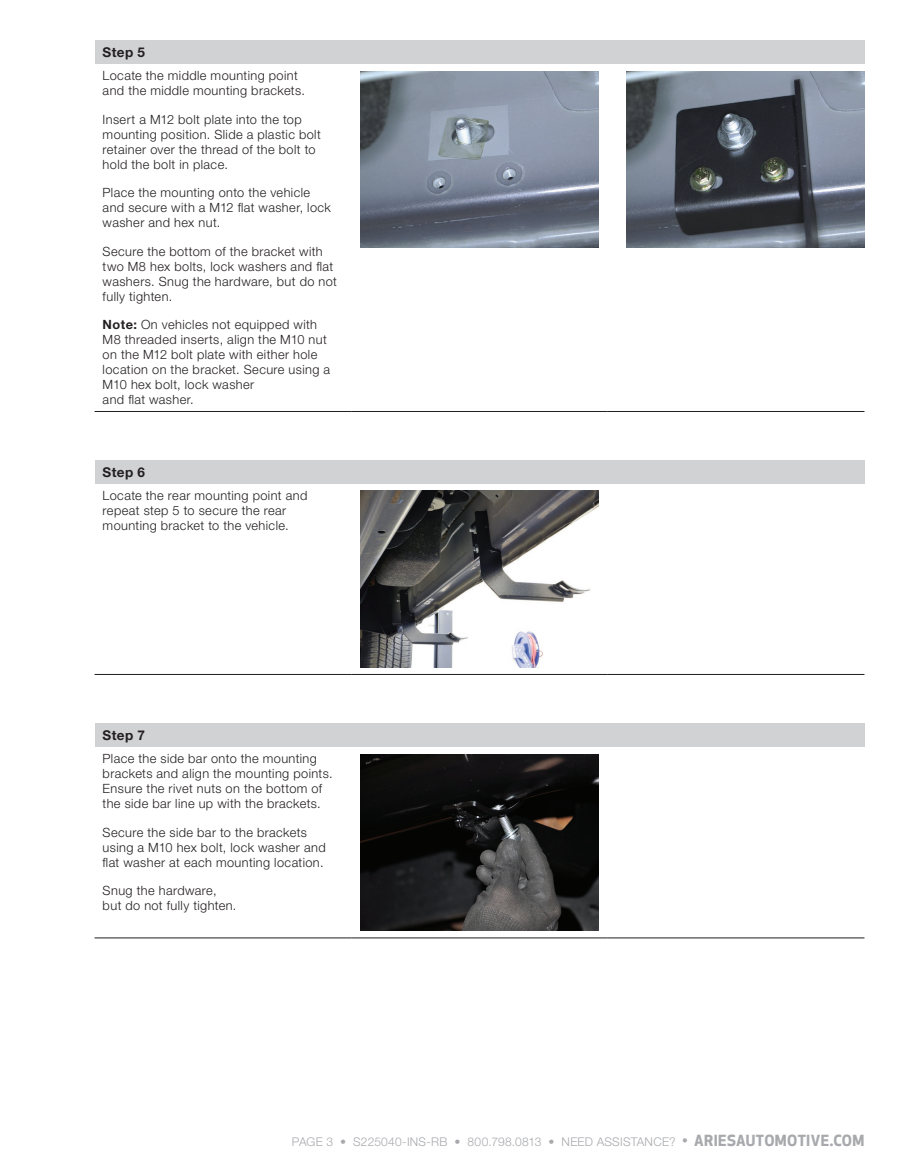
<style>
.page{position:relative;width:905px;height:1175px;background:#fff}
.page>*{position:absolute;margin:0;border:0;box-sizing:border-box;transform-origin:0 0}
.t1{font:700 13.5px "Helvetica Neue LT Std";letter-spacing:.03em;color:#231f20}
.t2{font:300 12.75px/15px "Helvetica Neue LT Std";letter-spacing:.03em;color:#231f20}
.t3{font:300 12px "Helvetica Neue LT Std";letter-spacing:.02em;color:#a8a9ad}
.s1{font-weight:700}
.s2{font-family:"Apex New";font-weight:500;font-size:15px}
.s3{font-family:"Apex New";font-weight:700;font-size:15px}
</style>
<div class="page">
<div style="left:94px;top:40px;width:770px;height:24px;background:#d1d2d4"></div>
<hr style="left:94px;top:411px;width:257px;height:1px;background:#231f20">
<hr style="left:351px;top:411px;width:257px;height:1px;background:#231f20">
<hr style="left:608px;top:411px;width:256px;height:1px;background:#231f20">
<img style="left:360px;top:71px;width:239px;height:177px">
<img style="left:626px;top:71px;width:238px;height:177px">
<div style="left:94px;top:460px;width:770px;height:23px;background:#d1d2d4"></div>
<hr style="left:94px;top:674px;width:257px;height:1px;background:#231f20">
<hr style="left:351px;top:674px;width:257px;height:1px;background:#231f20">
<hr style="left:608px;top:674px;width:256px;height:1px;background:#231f20">
<img style="left:360px;top:491px;width:239px;height:176px">
<div style="left:94px;top:723px;width:770px;height:24px;background:#d1d2d4"></div>
<hr style="left:94px;top:937px;width:257px;height:1px;background:#231f20">
<hr style="left:351px;top:937px;width:257px;height:1px;background:#231f20">
<hr style="left:608px;top:937px;width:256px;height:1px;background:#231f20">
<img style="left:360px;top:754px;width:239px;height:177px">
<p class="t1" style="left:103px;top:44px;width:44px">Step 5</p>
<p class="t2" style="left:103px;top:68px;width:204px">Locate the middle mounting point and the middle mounting brackets.</p>
<p class="t2" style="left:103px;top:111px;width:220px">Insert a M12 bolt plate into the top mounting position. Slide a plastic bolt retainer over the thread of the bolt to hold the bolt in place.</p>
<p class="t2" style="left:103px;top:185px;width:230px">Place the mounting onto the vehicle and secure with a M12 flat washer, lock washer and hex nut.</p>
<p class="t2" style="left:103px;top:243px;width:236px">Secure the bottom of the bracket with two M8 hex bolts, lock washers and flat washers. Snug the hardware, but do not fully tighten.</p>
<p class="t2" style="left:103px;top:317px;width:229px"><span class="s1">Note:</span> On vehicles not equipped with<br>M8 threaded inserts, align the M10 nut on the M12 bolt plate with either hole location on the bracket. Secure using a<br>M10 hex bolt, lock washer<br>and flat washer.</p>
<p class="t1" style="left:103px;top:463px;width:44px">Step 6</p>
<p class="t2" style="left:103px;top:487px;width:206px">Locate the rear mounting point and repeat step 5 to secure the rear mounting bracket to the vehicle.</p>
<p class="t1" style="left:103px;top:727px;width:44px">Step 7</p>
<p class="t2" style="left:103px;top:751px;width:231px">Place the side bar onto the mounting brackets and align the mounting points.<br>Ensure the rivet nuts on the bottom of the side bar line up with the brackets.</p>
<p class="t2" style="left:103px;top:824px;width:224px">Secure the side bar to the brackets using a M10 hex bolt, lock washer and flat washer at each mounting location.</p>
<p class="t2" style="left:103px;top:883px;width:135px">Snug the hardware, but do not fully tighten.</p>
<p class="t3" style="left:292px;top:1134px;width:574px">PAGE 3 • S225040-INS-RB • 800.798.0813 • NEED ASSISTANCE? <span class="s2">•</span> <span class="s3">ARIESAUTOMOTIVE.COM</span></p>
</div>
